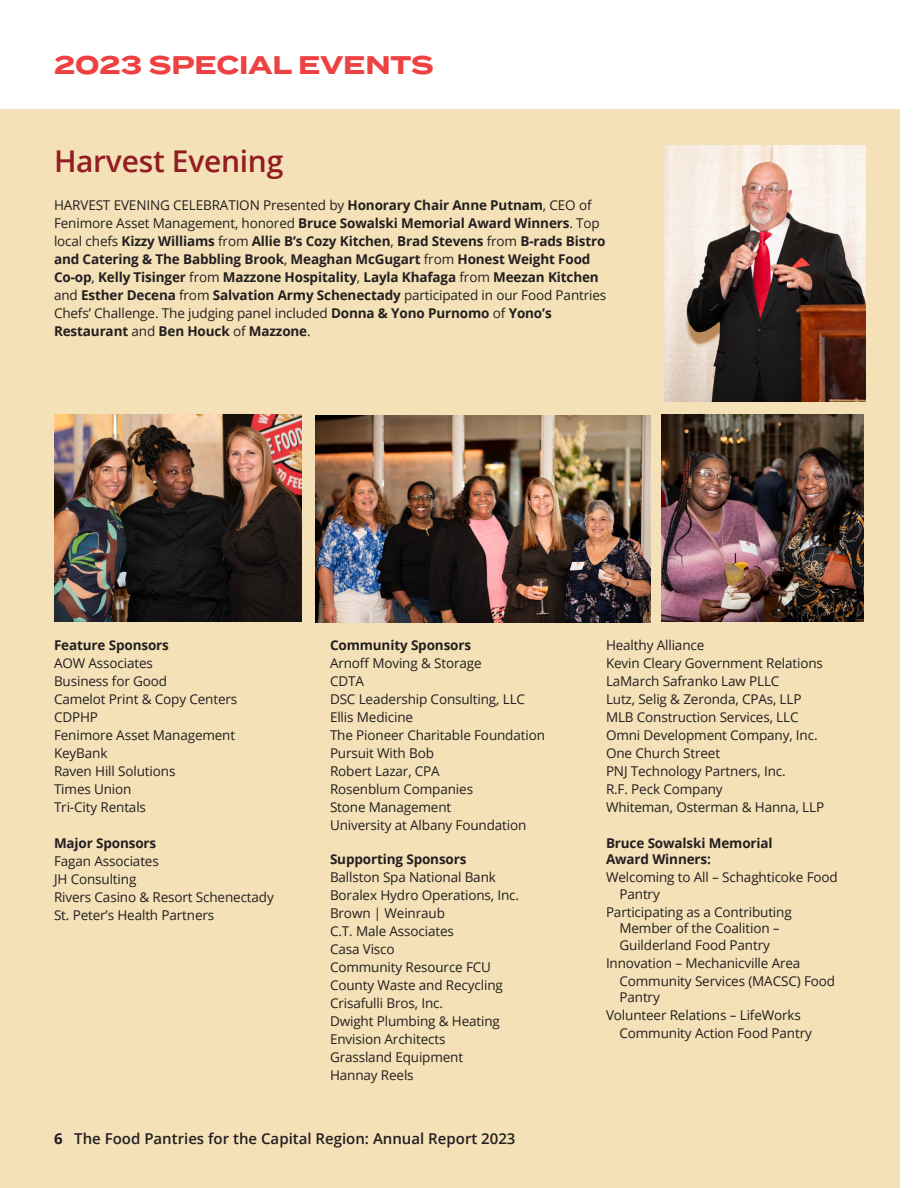
<style>
.page{position:relative;width:918px;height:1188px;background:#fff}
.page>*{position:absolute;margin:0;border:0;box-sizing:border-box;transform-origin:0 0}
.explain{font:600 30px "Open Sans";letter-spacing:-.01em;color:#921d22}
.t1{font:700 25.5px "Termina";color:#ee4141}
.t2{font:600 15px "Open Sans";color:#231f20}
.Event_lists{font:13.5px/16.5px "Open Sans";letter-spacing:-.01em;color:#231f20}
.body_10_15{font:700 13.5px/18px "Open Sans";letter-spacing:-.01em;color:#231f20}
.Event_list-subs{font:700 13.5px/16.5px "Open Sans";letter-spacing:-.01em;color:#231f20}
.Event_lists-2{font:700 13.5px "Open Sans";letter-spacing:-.01em;color:#231f20}
.s1{font-weight:400}
.s2{font-weight:700}
</style>
<div class="page">
<div style="left:0;top:110px;width:900px;height:1078px;background:#f4e1b8"></div>
<img style="left:664px;top:146px;width:202px;height:255px">
<img style="left:54px;top:415px;width:248px;height:206px">
<img style="left:662px;top:415px;width:202px;height:206px">
<img style="left:316px;top:416px;width:334px;height:207px">
<p class="t1" style="left:54px;top:46px;width:381px">2023 SPECIAL EVENTS</p>
<p class="explain" style="left:54px;top:141px;width:231px">Harvest Evening</p>
<p class="body_10_15" style="left:54px;top:196px;width:554px"><span class="s1">HARVEST EVENING CELEBRATION Presented by</span> Honorary Chair Anne Putnam<span class="s1">, CEO of Fenimore Asset Management, honored</span> Bruce Sowalski Memorial Award Winners<span class="s1">. Top local chefs</span> Kizzy Williams <span class="s1">from</span> Allie B’s Cozy Kitchen<span class="s1">,</span> Brad Stevens <span class="s1">from</span> B-rads Bistro and Catering &amp; The Babbling Brook<span class="s1">,</span> Meaghan McGugart <span class="s1">from</span> Honest Weight Food Co-op<span class="s1">,</span> Kelly Tisinger <span class="s1">from</span> Mazzone Hospitality<span class="s1">,</span> Layla Khafaga <span class="s1">from</span> Meezan Kitchen <span class="s1">and</span> Esther Decena <span class="s1">from</span> Salvation Army Schenectady <span class="s1">participated in our Food Pantries Chefs’ Challenge. The judging panel included</span> Donna &amp; Yono Purnomo <span class="s1">of</span> Yono’s</p>
<p class="body_10_15" style="left:54px;top:322px;width:258px">Restaurant <span class="s1">and</span> Ben Houck <span class="s1">of</span> Mazzone<span class="s1">.</span></p>
<p class="Event_lists-2" style="left:54px;top:635px;width:116px">Feature Sponsors</p>
<p class="Event_lists" style="left:54px;top:654px;width:101px">AOW Associates</p>
<p class="Event_lists" style="left:54px;top:672px;width:115px">Business for Good</p>
<p class="Event_lists" style="left:54px;top:690px;width:185px">Camelot Print &amp; Copy Centers</p>
<p class="Event_lists" style="left:54px;top:708px;width:46px">CDPHP</p>
<p class="Event_lists" style="left:54px;top:726px;width:183px">Fenimore Asset Management</p>
<p class="Event_lists" style="left:54px;top:744px;width:55px">KeyBank</p>
<p class="Event_lists" style="left:54px;top:762px;width:123px">Raven Hill Solutions</p>
<p class="Event_lists" style="left:54px;top:780px;width:79px">Times Union</p>
<p class="Event_lists" style="left:54px;top:798px;width:94px">Tri-City Rentals</p>
<p class="Event_list-subs" style="left:54px;top:834px;width:104px">Major Sponsors</p>
<p class="Event_lists" style="left:54px;top:852px;width:106px">Fagan Associates</p>
<p class="Event_lists" style="left:54px;top:870px;width:84px">JH Consulting</p>
<p class="Event_lists" style="left:54px;top:888px;width:221px">Rivers Casino &amp; Resort Schenectady</p>
<p class="Event_lists" style="left:54px;top:906px;width:162px">St. Peter’s Health Partners</p>
<p class="Event_list-subs" style="left:330px;top:636px;width:143px">Community Sponsors</p>
<p class="Event_lists" style="left:330px;top:654px;width:153px">Arnoff Moving &amp; Storage</p>
<p class="Event_lists" style="left:330px;top:672px;width:35px">CDTA</p>
<p class="Event_lists" style="left:330px;top:690px;width:197px">DSC Leadership Consulting, LLC</p>
<p class="Event_lists" style="left:330px;top:708px;width:85px">Ellis Medicine</p>
<p class="Event_lists" style="left:330px;top:726px;width:217px">The Pioneer Charitable Foundation</p>
<p class="Event_lists" style="left:330px;top:744px;width:105px">Pursuit With Bob</p>
<p class="Event_lists" style="left:330px;top:762px;width:111px">Robert Lazar, CPA</p>
<p class="Event_lists" style="left:330px;top:780px;width:145px">Rosenblum Companies</p>
<p class="Event_lists" style="left:330px;top:798px;width:123px">Stone Management</p>
<p class="Event_lists" style="left:330px;top:816px;width:198px">University at Albany Foundation</p>
<p class="Event_list-subs" style="left:330px;top:851px;width:138px">Supporting Sponsors</p>
<p class="Event_lists" style="left:330px;top:869px;width:167px">Ballston Spa National Bank</p>
<p class="Event_lists" style="left:330px;top:887px;width:191px">Boralex Hydro Operations, Inc.</p>
<p class="Event_lists" style="left:330px;top:905px;width:116px">Brown | Weinraub</p>
<p class="Event_lists" style="left:330px;top:923px;width:126px">C.T. Male Associates</p>
<p class="Event_lists" style="left:330px;top:941px;width:66px">Casa Visco</p>
<p class="Event_lists" style="left:330px;top:959px;width:163px">Community Resource FCU</p>
<p class="Event_lists" style="left:330px;top:977px;width:174px">County Waste and Recycling</p>
<p class="Event_lists" style="left:330px;top:995px;width:115px">Crisafulli Bros, Inc.</p>
<p class="Event_lists" style="left:330px;top:1013px;width:172px">Dwight Plumbing &amp; Heating</p>
<p class="Event_lists" style="left:330px;top:1031px;width:117px">Envision Architects</p>
<p class="Event_lists" style="left:330px;top:1049px;width:135px">Grassland Equipment</p>
<p class="Event_lists" style="left:330px;top:1067px;width:85px">Hannay Reels</p>
<p class="t2" style="left:54px;top:1128px;width:463px"><span class="s2">6</span> The Food Pantries for the Capital Region: Annual Report 2023</p>
<p class="Event_lists" style="left:606px;top:636px;width:100px">Healthy Alliance</p>
<p class="Event_lists" style="left:606px;top:654px;width:219px">Kevin Cleary Government Relations</p>
<p class="Event_lists" style="left:606px;top:672px;width:175px">LaMarch Safranko Law PLLC</p>
<p class="Event_lists" style="left:606px;top:690px;width:197px">Lutz, Selig &amp; Zeronda, CPAs, LLP</p>
<p class="Event_lists" style="left:606px;top:708px;width:194px">MLB Construction Services, LLC</p>
<p class="Event_lists" style="left:606px;top:726px;width:213px">Omni Development Company, Inc.</p>
<p class="Event_lists" style="left:606px;top:744px;width:116px">One Church Street</p>
<p class="Event_lists" style="left:606px;top:762px;width:181px">PNJ Technology Partners, Inc.</p>
<p class="Event_lists" style="left:606px;top:780px;width:118px">R.F. Peck Company</p>
<p class="Event_lists" style="left:606px;top:798px;width:220px">Whiteman, Osterman &amp; Hanna, LLP</p>
<p class="Event_list-subs" style="left:606px;top:834px;width:168px">Bruce Sowalski Memorial<br>Award Winners:</p>
<p class="Event_lists" style="left:620px;top:869px;width:220px;text-indent:-14px">Welcoming to All – Schaghticoke Food<br>Pantry</p>
<p class="Event_lists" style="left:620px;top:903px;width:174px;text-indent:-14px">Participating as a Contributing<br>Member of the Coalition –<br>Guilderland Food Pantry</p>
<p class="Event_lists" style="left:606px;top:954px;width:196px">Innovation – Mechanicville Area</p>
<p class="Event_lists" style="left:620px;top:972px;width:217px">Community Services (MACSC) Food<br>Pantry</p>
<p class="Event_lists" style="left:606px;top:1007px;width:196px">Volunteer Relations – LifeWorks</p>
<p class="Event_lists" style="left:620px;top:1025px;width:194px">Community Action Food Pantry</p>
</div>
